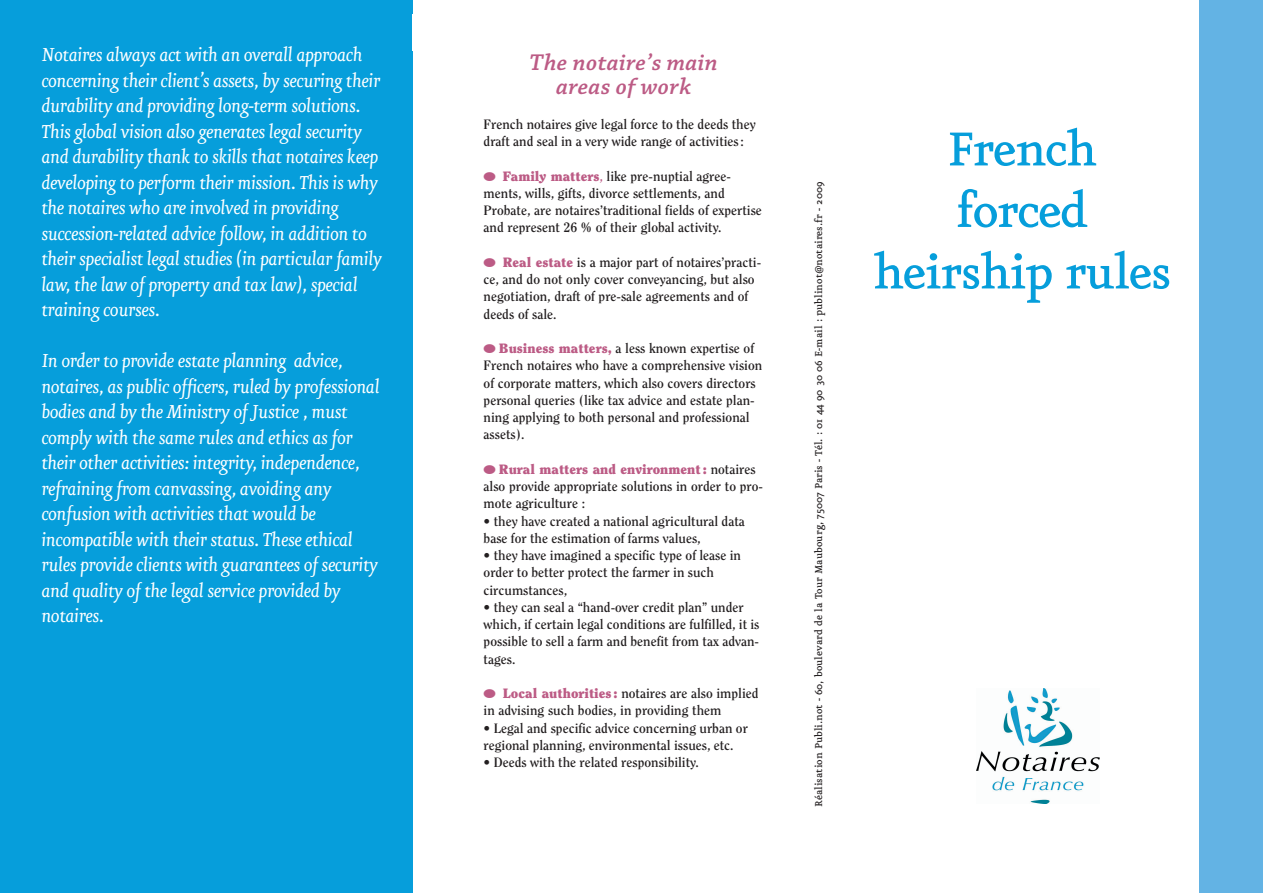
<style>
.page{position:relative;width:1263px;height:893px;background:#fff}
.page>*{position:absolute;margin:0;border:0;box-sizing:border-box;transform-origin:0 0}
.t1{font:500 57px/61.5px "Eureka";letter-spacing:-.035em;color:#069edb;text-align:center}
.t2{font:italic 600 24px/24px "Chaparral Pro";letter-spacing:.015em;color:#bc5b85;text-align:center}
.t3{font:italic 22.5px/25.5px "Eureka";letter-spacing:-.025em;color:#fff}
.t4{font:700 13.5px/17.2px "Clearface";color:#231f20}
.t5{font:500 12px "Eureka";color:#231f20}
.s1{font-family:"Monotype Sorts";font-weight:400;font-size:12px;color:#bc5b85}
.s2{font-weight:900;color:#bc5b85}
.s3{color:#bc5b85}
</style>
<div class="page">
<div style="left:0;top:0;width:412px;height:893px;background:#069edb"></div>
<img style="left:977px;top:688px;width:122px;height:115px">
<div style="left:1199px;top:0;width:64px;height:893px;background:#63b3e4"></div>
<p class="t3" style="left:41px;top:41px;width:342px">Notaires always act with an overall approach concerning their client’s assets, by securing their durability and providing long-term solutions.<br>This global vision also generates legal security and durability thank to skills that notaires keep developing to perform their mission. This is why the notaires who are involved in providing succession-related advice follow, in addition to their specialist legal studies (in particular family law, the law of property and tax law), special training courses.</p>
<p class="t3" style="left:41px;top:347px;width:340px">In order to provide estate planning advice, notaires, as public officers, ruled by professional bodies and by the Ministry ofJustice , must comply with the same rules and ethics as for their other activities: integrity, independence, refraining from canvassing, avoiding any confusion with activities that would be incompatible with their status. These ethical rules provide clients with guarantees of security and quality of the legal service provided by notaires.</p>
<h2 class="t2" style="left:529px;top:53px;width:190px">The notaire’s main areas of work</h2>
<p class="t4" style="left:484px;top:116px;width:274px">French notaires give legal force to the deeds they draft and seal in a very wide range of activities:</p>
<p class="t4" style="left:484px;top:168px;width:280px"><span class="s1">l</span> <span class="s2">Family matters</span><span class="s3">,</span> like pre-nuptial agree&shy;ments, wills, gifts, divorce settlements, and Probate, are notaires’traditional fields of expertise and represent 26 % of their global activity.</p>
<p class="t4" style="left:484px;top:254px;width:279px"><span class="s1">l</span> <span class="s2">Real estate</span> is a major part of notaires’practi&shy;ce, and do not only cover conveyancing, but also negotiation, draft of pre-sale agreements and of deeds of sale.</p>
<p class="t4" style="left:484px;top:340px;width:280px"><span class="s1">l</span> <span class="s2">Business matters,</span> a less known expertise of French notaires who have a comprehensive vision of corporate matters, which also covers directors personal queries (like tax advice and estate plan&shy;ning applying to both personal and professional assets).</p>
<p class="t4" style="left:484px;top:461px;width:281px"><span class="s1">l</span> <span class="s2">Rural matters and environment:</span> notaires also provide appropriate solutions in order to pro&shy;mote agriculture :</p>
<p class="t4" style="left:484px;top:513px;width:263px">• they have created a national agricultural data base for the estimation of farms values,</p>
<p class="t4" style="left:484px;top:547px;width:259px">• they have imagined a specific type of lease in order to better protect the farmer in such circumstances,</p>
<p class="t4" style="left:484px;top:599px;width:277px">• they can seal a “hand-over credit plan” under which, if certain legal conditions are fulfilled, it is possible to sell a farm and benefit from tax advan&shy;tages.</p>
<p class="t4" style="left:484px;top:685px;width:276px"><span class="s1">l</span> <span class="s2">Local authorities :</span> notaires are also implied in advising such bodies, in providing them</p>
<p class="t4" style="left:484px;top:720px;width:266px">• Legal and specific advice concerning urban or regional planning, environmental issues, etc.</p>
<p class="t4" style="left:484px;top:754px;width:217px">• Deeds with the related responsibility.</p>
<p class="t5" style="left:811px;top:807px;width:627px;rotate:-90deg">Réalisation Publi.not - 60, boulevard de la Tour Maubourg, 75007 Paris - Tél. : 01 44 90 30 06 E-mail : publinot@notaires.fr - 2009</p>
<h1 class="t1" style="left:873px;top:115px;width:300px">French<br>forced heirship rules</h1>
</div>
